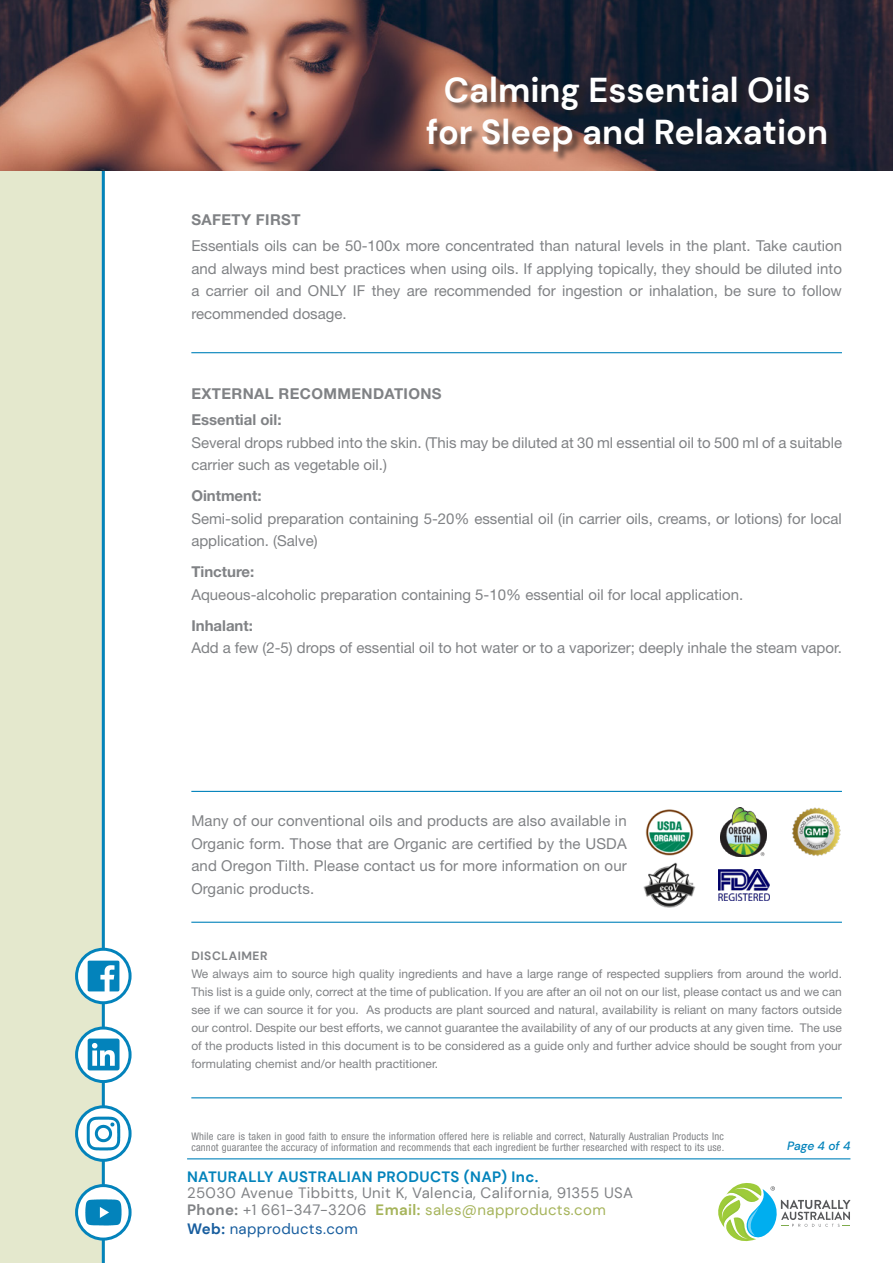
<style>
.page{position:relative;width:893px;height:1263px;background:#fff}
.page>*{position:absolute;margin:0;border:0;box-sizing:border-box;transform-origin:0 0}
.t1{font:700 34.5px/42px "DM Sans";color:#fff;text-align:center}
.t2{font:15px/22.5px "Helvetica Neue";color:#808285;text-align:justify}
.t3{font:15px/16.5px "DM Sans";letter-spacing:.025em;color:#808285}
.t4{font:700 15px "Helvetica Neue";color:#808285}
.t5{font:700 15px "DM Sans";letter-spacing:.025em;color:#0383bb}
.t6{font:700 15px "Helvetica Neue";letter-spacing:.025em;color:#808285}
.t7{font:15px "DM Sans";letter-spacing:.025em;color:#175d9e}
.t8{font:12px/18px "Helvetica Neue";color:#808285;text-align:justify}
.t9{font:700 12px "DM Sans";letter-spacing:.05em;color:#808285}
.t10{font:italic 500 12px "DM Sans";color:#0383bb}
.t11{font:condensed 10.5px/11.2px "Helvetica Neue";letter-spacing:.02em;color:#808285}
.s1{font-weight:700}
.s2{font-weight:700;color:#a6b45b}
.s3{color:#a6b45b}
</style>
<div class="page">
<svg style="left:718px;top:1183px;width:132px;height:59px"></svg>
<hr style="left:187px;top:1158px;width:663px;height:1px;background:#0383bb">
<div style="left:0;top:0;width:105px;height:1263px;background:#e4e8cd"></div>
<hr style="left:102px;top:106px;width:3px;height:1157px;background:#0383bb">
<img style="left:646px;top:809px;width:47px;height:46px">
<img style="left:720px;top:807px;width:46px;height:49px">
<img style="left:792px;top:807px;width:49px;height:50px">
<img style="left:644px;top:862px;width:51px;height:45px">
<img style="left:718px;top:869px;width:52px;height:31px">
<hr style="left:191px;top:922px;width:651px;height:1px;background:#0383bb">
<hr style="left:191px;top:791px;width:651px;height:1px;background:#0383bb">
<hr style="left:191px;top:352px;width:651px;height:1px;background:#0383bb">
<hr style="left:191px;top:1097px;width:651px;height:1px;background:#0383bb">
<img style="left:0;top:0;width:893px;height:170px">
<div style="left:427px;top:76px;width:410px;height:86px;background:#231f20;opacity:.6"></div>
<svg style="left:77px;top:949px;width:53px;height:54px"></svg>
<img style="left:87px;top:960px;width:32px;height:32px">
<div style="left:75px;top:948px;width:57px;height:56px;border:3px solid #0383bb;border-radius:50%"></div>
<svg style="left:77px;top:1028px;width:53px;height:53px"></svg>
<img style="left:87px;top:1039px;width:32px;height:32px">
<div style="left:75px;top:1026px;width:57px;height:57px;border:3px solid #0383bb;border-radius:50%"></div>
<svg style="left:77px;top:1107px;width:53px;height:53px"></svg>
<img style="left:86px;top:1116px;width:35px;height:34px">
<div style="left:75px;top:1105px;width:57px;height:57px;border:3px solid #0383bb;border-radius:50%"></div>
<svg style="left:77px;top:1185px;width:53px;height:54px"></svg>
<img style="left:85px;top:1199px;width:37px;height:26px">
<div style="left:75px;top:1184px;width:57px;height:56px;border:3px solid #0383bb;border-radius:50%"></div>
<p class="t1" style="left:426px;top:68px;width:403px">Calming Essential Oils for Sleep and Relaxation</p>
<p class="t6" style="left:191px;top:210px;width:111px">SAFETY FIRST</p>
<p class="t2" style="left:191px;top:234px;width:652px">Essentials oils can be 50-100x more concentrated than natural levels in the plant. Take caution and always mind best practices when using oils. If applying topically, they should be diluted into a carrier oil and ONLY IF they are recommended for ingestion or inhalation, be sure to follow recommended dosage.</p>
<p class="t6" style="left:191px;top:384px;width:252px">EXTERNAL RECOMMENDATIONS</p>
<p class="t4" style="left:191px;top:411px;width:92px">Essential oil:</p>
<p class="t2" style="left:191px;top:431px;width:652px">Several drops rubbed into the skin. (This may be diluted at 30 ml essential oil to 500 ml of a suitable carrier such as vegetable oil.)</p>
<p class="t4" style="left:191px;top:487px;width:72px">Ointment:</p>
<p class="t2" style="left:191px;top:507px;width:652px">Semi-solid preparation containing 5-20% essential oil (in carrier oils, creams, or lotions) for local application. (Salve)</p>
<p class="t4" style="left:191px;top:563px;width:65px">Tincture:</p>
<p class="t2" style="left:191px;top:583px;width:554px">Aqueous-alcoholic preparation containing 5-10% essential oil for local application.</p>
<p class="t4" style="left:191px;top:616px;width:63px">Inhalant:</p>
<p class="t2" style="left:191px;top:636px;width:652px">Add a few (2-5) drops of essential oil to hot water or to a vaporizer; deeply inhale the steam vapor.</p>
<p class="t2" style="left:191px;top:809px;width:437px">Many of our conventional oils and products are also available in Organic form. Those that are Organic are certified by the USDA and Oregon Tilth. Please contact us for more information on our Organic products.</p>
<p class="t9" style="left:191px;top:948px;width:78px">DISCLAIMER</p>
<p class="t8" style="left:191px;top:964px;width:652px">We always aim to source high quality ingredients and have a large range of respected suppliers from around the world.<br>This list is a guide only, correct at the time of publication. If you are after an oil not on our list, please contact us and we can see if we can source it for you. As products are plant sourced and natural, availability is reliant on many factors outside our control. Despite our best efforts, we cannot guarantee the availability of any of our products at any given time. The use of the products listed in this document is to be considered as a guide only and further advice should be sought from your formulating chemist and/or health practitioner.</p>
<p class="t11" style="left:191px;top:1130px;width:534px">While care is taken in good faith to ensure the information offered here is reliable and correct, Naturally Australian Products Inc cannot guarantee the accuracy of information and recommends that each ingredient be further researched with respect to its use.</p>
<p class="t5" style="left:187px;top:1167px;width:353px">NATURALLY AUSTRALIAN PRODUCTS (NAP) Inc.</p>
<p class="t3" style="left:187px;top:1185px;width:448px">25030 Avenue Tibbitts, Unit K, Valencia, California, 91355 USA<br><span class="s1">Phone:</span> +1 661-347-3206 <span class="s2">Email:</span> <span class="s3">sales@napproducts.com</span></p>
<p class="t7" style="left:187px;top:1220px;width:172px"><span class="s1">Web:</span> napproducts.com</p>
<p class="t10" style="left:787px;top:1138px;width:65px">Page 4 of 4</p>
</div>
